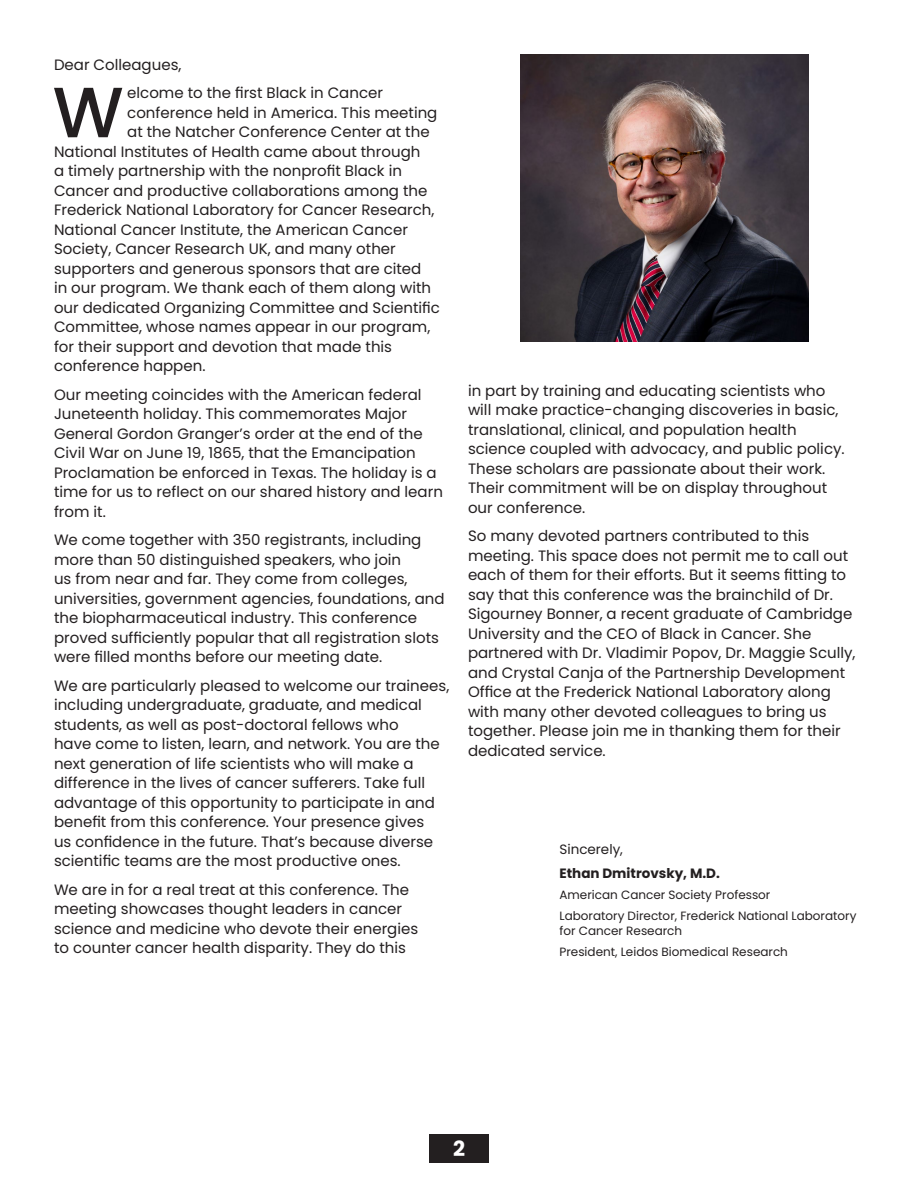
<style>
.page{position:relative;width:918px;height:1188px;background:#fff}
.page>*{position:absolute;margin:0;border:0;box-sizing:border-box;transform-origin:0 0}
.IntroText-drop_cap{font:500 71.1px "Poppins";color:#231f20}
.t1{font:700 21px "Poppins";color:#fff}
.IntroText-orphan_code{font:15px/19.5px "Poppins";color:#231f20}
.IntroText-drop_cap-2{font:15px "Poppins";color:#231f20}
._02-BodyText{font:700 13.5px "Poppins";color:#231f20}
._02-BodyText-2{font:13.5px "Poppins";color:#231f20}
._02-Affiliation-space_above{font:12px/15px "Poppins";color:#231f20}
</style>
<div class="page">
<div style="left:429px;top:1134px;width:60px;height:29px;background:#231f20"></div>
<img style="left:520px;top:54px;width:288px;height:288px">
<p class="IntroText-orphan_code" style="left:54px;top:55px;width:129px">Dear Colleagues,</p>
<p class="IntroText-drop_cap" style="left:53px;top:71px;width:73px">W</p>
<p class="IntroText-drop_cap-2" style="left:127px;top:84px;width:257px">elcome to the first Black in Cancer</p>
<p class="IntroText-drop_cap-2" style="left:127px;top:104px;width:312px">conference held in America. This meeting</p>
<p class="IntroText-drop_cap-2" style="left:127px;top:123px;width:304px">at the Natcher Conference Center at the</p>
<p class="IntroText-drop_cap-2" style="left:54px;top:143px;width:368px">National Institutes of Health came about through</p>
<p class="IntroText-drop_cap-2" style="left:54px;top:162px;width:350px">a timely partnership with the nonprofit Black in</p>
<p class="IntroText-drop_cap-2" style="left:54px;top:182px;width:375px">Cancer and productive collaborations among the</p>
<p class="IntroText-drop_cap-2" style="left:54px;top:201px;width:382px">Frederick National Laboratory for Cancer Research,</p>
<p class="IntroText-drop_cap-2" style="left:54px;top:221px;width:355px">National Cancer Institute, the American Cancer</p>
<p class="IntroText-drop_cap-2" style="left:54px;top:240px;width:343px">Society, Cancer Research UK, and many other</p>
<p class="IntroText-drop_cap-2" style="left:54px;top:260px;width:369px">supporters and generous sponsors that are cited</p>
<p class="IntroText-drop_cap-2" style="left:54px;top:279px;width:379px">in our program. We thank each of them along with</p>
<p class="IntroText-drop_cap-2" style="left:54px;top:299px;width:387px">our dedicated Organizing Committee and Scientific</p>
<p class="IntroText-drop_cap-2" style="left:54px;top:318px;width:378px">Committee, whose names appear in our program,</p>
<p class="IntroText-drop_cap-2" style="left:54px;top:338px;width:340px">for their support and devotion that made this</p>
<p class="IntroText-drop_cap-2" style="left:54px;top:357px;width:153px">conference happen.</p>
<p class="IntroText-orphan_code" style="left:54px;top:385px;width:390px">Our meeting coincides with the American federal Juneteenth holiday. This commemorates Major General Gordon Granger’s order at the end of the Civil War on June 19, 1865, that the Emancipation Proclamation be enforced in Texas. The holiday is a time for us to reflect on our shared history and learn from it.</p>
<p class="IntroText-orphan_code" style="left:54px;top:530px;width:392px">We come together with 350 registrants, including more than 50 distinguished speakers, who join<br>us from near and far. They come from colleges, universities, government agencies, foundations, and the biopharmaceutical industry. This conference proved sufficiently popular that all registration slots were filled months before our meeting date.</p>
<p class="IntroText-orphan_code" style="left:54px;top:676px;width:397px">We are particularly pleased to welcome our trainees, including undergraduate, graduate, and medical students, as well as post-doctoral fellows who<br>have come to listen, learn, and network. You are the next generation of life scientists who will make a difference in the lives of cancer sufferers. Take full advantage of this opportunity to participate in and benefit from this conference. Your presence gives<br>us confidence in the future. That’s because diverse scientific teams are the most productive ones.</p>
<p class="IntroText-orphan_code" style="left:54px;top:880px;width:366px">We are in for a real treat at this conference. The meeting showcases thought leaders in cancer science and medicine who devote their energies to counter cancer health disparity. They do this</p>
<p class="IntroText-orphan_code" style="left:468px;top:381px;width:378px">in part by training and educating scientists who will make practice-changing discoveries in basic, translational, clinical, and population health science coupled with advocacy, and public policy.<br>These scholars are passionate about their work.<br>Their commitment will be on display throughout our conference.</p>
<p class="IntroText-orphan_code" style="left:468px;top:526px;width:389px">So many devoted partners contributed to this meeting. This space does not permit me to call out each of them for their efforts. But it seems fitting to say that this conference was the brainchild of Dr.<br>Sigourney Bonner, a recent graduate of Cambridge University and the CEO of Black in Cancer. She partnered with Dr. Vladimir Popov, Dr. Maggie Scully, and Crystal Canja of the Partnership Development Office at the Frederick National Laboratory along with many other devoted colleagues to bring us together. Please join me in thanking them for their dedicated service.</p>
<p class="_02-BodyText-2" style="left:560px;top:842px;width:65px">Sincerely,</p>
<p class="_02-BodyText" style="left:560px;top:866px;width:162px">Ethan Dmitrovsky, M.D.</p>
<p class="_02-Affiliation-space_above" style="left:560px;top:888px;width:212px">American Cancer Society Professor</p>
<p class="_02-Affiliation-space_above" style="left:560px;top:909px;width:298px">Laboratory Director, Frederick National Laboratory for Cancer Research</p>
<p class="_02-Affiliation-space_above" style="left:560px;top:945px;width:230px">President, Leidos Biomedical Research</p>
<h2 class="t1" style="left:453px;top:1137px;width:13px">2</h2>
</div>
